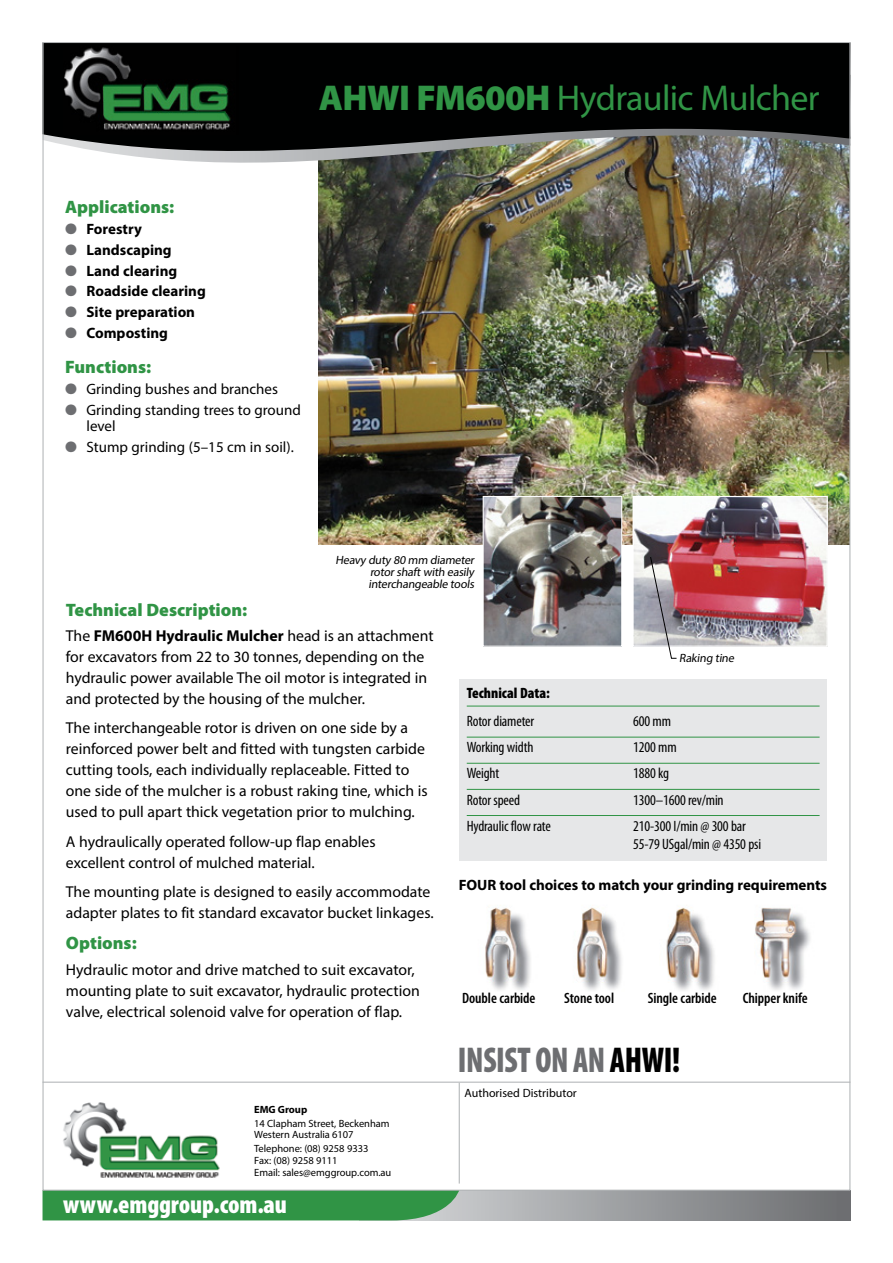
<style>
.page{position:relative;width:893px;height:1263px;background:#fff}
.page>*{position:absolute;margin:0;border:0;box-sizing:border-box;transform-origin:0 0}
.t1{font:36px "Myriad Pro";letter-spacing:-.02em;color:#309445}
.t2{font:900 condensed 36px "Myriad Pro";letter-spacing:-.01em;color:#6d6e71;scale:.9 1}
.t3{font:900 condensed 25.5px "Myriad Pro";letter-spacing:-.005em;color:#fff}
.Sub_headings{font:900 18px "Myriad Pro";color:#309445}
.Body_text{font:15.75px/21px "Myriad Pro";color:#000}
.Spec_text{font:condensed 15px "Myriad Pro";letter-spacing:-.01em;color:#000}
.Tab_text{font:15px/16.5px "Myriad Pro";color:#000}
.tab_text_bold{font:700 15px "Myriad Pro";color:#000}
.Tab_text-2{font:600 condensed 15px "Myriad Pro";letter-spacing:-.005em;color:#000}
.Tab_text-3{font:700 15px "Myriad Pro";letter-spacing:-.005em;color:#000}
.Spec_text-2{font:900 condensed 15px "Myriad Pro";color:#000}
.Body_text-2{font:12px/12px "Myriad Pro";color:#000;text-align:justify}
.t4{font:10.5px/14.1px "Myriad Pro";letter-spacing:-.005em;color:#000}
.s1{font-weight:900}
.s2{color:#6d6e71}
.s3{font-weight:700}
.s4{color:#000}
</style>
<div class="page">
<img style="left:319px;top:185px;width:529px;height:359px">
<svg style="left:459px;top:1191px;width:391px;height:29px;background:#96989b"></svg>
<div style="left:43px;top:1191px;width:416px;height:29px;background:#309445"></div>
<img style="left:63px;top:1102px;width:157px;height:76px">
<img style="left:45px;top:44px;width:803px;height:141px">
<img style="left:64px;top:46px;width:175px;height:88px">
<hr style="left:43px;top:1082px;width:807px;height:1px;background:#b1b4b6">
<hr style="left:459px;top:1083px;width:1px;height:100px;background:#b1b4b6">
<img style="left:485px;top:498px;width:135px;height:147px">
<div style="left:483px;top:496px;width:139px;height:151px;border:1px solid #fff"></div>
<img style="left:634px;top:498px;width:192px;height:147px">
<div style="left:632px;top:496px;width:196px;height:151px;border:1px solid #fff"></div>
<svg style="left:650px;top:556px;width:27px;height:103px"></svg>
<div style="left:459px;top:679px;width:368px;height:182px;background:#e6e7e8"></div>
<hr style="left:467px;top:706px;width:353px;height:1px;background:#309445">
<hr style="left:467px;top:737px;width:353px;height:1px;background:#309445">
<hr style="left:467px;top:763px;width:353px;height:1px;background:#309445">
<hr style="left:467px;top:789px;width:353px;height:1px;background:#309445">
<hr style="left:467px;top:815px;width:353px;height:1px;background:#309445">
<img style="left:485px;top:907px;width:325px;height:84px">
<p class="t1" style="left:319px;top:76px;width:502px"><span class="s1">AHWI FM600H</span> Hydraulic Mulcher</p>
<p class="Sub_headings" style="left:65px;top:195px;width:111px">Applications:</p>
<p class="tab_text_bold" style="left:65px;top:219px;width:78px"><span class="s2">●</span> Forestry</p>
<p class="tab_text_bold" style="left:65px;top:240px;width:108px"><span class="s2">●</span> Landscaping</p>
<p class="tab_text_bold" style="left:65px;top:261px;width:114px"><span class="s2">●</span> Land clearing</p>
<p class="tab_text_bold" style="left:65px;top:282px;width:142px"><span class="s2">●</span> Roadside clearing</p>
<p class="tab_text_bold" style="left:65px;top:302px;width:131px"><span class="s2">●</span> Site preparation</p>
<p class="tab_text_bold" style="left:65px;top:323px;width:104px"><span class="s2">●</span> Composting</p>
<p class="Sub_headings" style="left:65px;top:355px;width:88px">Functions:</p>
<p class="Tab_text" style="left:65px;top:380px;width:214px"><span class="s2">●</span> Grinding bushes and branches</p>
<p class="Tab_text" style="left:86px;top:401px;width:216px;text-indent:-21px"><span class="s2">●</span> Grinding standing trees to ground level</p>
<p class="Tab_text" style="left:65px;top:438px;width:230px"><span class="s2">●</span> Stump grinding (5–15 cm in soil).</p>
<p class="Body_text-2" style="left:368px;top:554px;width:109px;text-indent:-33px">Heavy duty 80 mm diameter rotorshaftwith easily interchangeable tools</p>
<p class="Sub_headings" style="left:66px;top:597px;width:183px">Technical Description:</p>
<p class="Body_text" style="left:66px;top:625px;width:369px">The <span class="s3">FM600H Hydraulic Mulcher</span> head is an attachment for excavators from 22 to 30 tonnes, depending on the hydraulic power available The oil motor is integrated in and protected by the housing of the mulcher.</p>
<p class="Body_text" style="left:66px;top:717px;width:363px">The interchangeable rotor is driven on one side by a reinforced power belt and fitted with tungsten carbide cutting tools, each individually replaceable. Fitted to one side of the mulcher is a robust raking tine, which is used to pull apart thick vegetation prior to mulching.</p>
<p class="Body_text" style="left:66px;top:831px;width:311px">A hydraulically operated follow-up flap enables excellent control of mulched material.</p>
<p class="Body_text" style="left:66px;top:881px;width:369px">The mounting plate is designed to easily accommodate adapter plates to fit standard excavator bucket linkages.</p>
<p class="Sub_headings" style="left:66px;top:931px;width:72px">Options:</p>
<p class="Body_text" style="left:66px;top:959px;width:355px">Hydraulic motor and drive matched to suit excavator, mounting plate to suit excavator, hydraulic protection valve, electrical solenoid valve for operation of flap.</p>
<p class="t4" style="left:254px;top:1102px;width:137px"><span class="s3">EMG Group<br></span>14 Clapham Street, Beckenham</p>
<p class="t4" style="left:254px;top:1127px;width:116px">Western Australia 6107<br>Telephone: (08) 9258 9333</p>
<p class="t4" style="left:254px;top:1155px;width:139px;line-height:12px">Fax: (08) 9258 9111<br>Email: sales@emggroup.com.au</p>
<p class="t3" style="left:63px;top:1190px;width:225px">www.emggroup.com.au</p>
<p class="Body_text-2" style="left:679px;top:652px;width:58px">Raking tine</p>
<p class="Spec_text-2" style="left:467px;top:685px;width:85px">Technical Data:</p>
<p class="Spec_text" style="left:467px;top:713px;width:69px">Rotor diameter</p>
<p class="Spec_text" style="left:633px;top:713px;width:39px">600 mm</p>
<p class="Spec_text" style="left:467px;top:739px;width:68px">Working width</p>
<p class="Spec_text" style="left:633px;top:739px;width:45px">1200 mm</p>
<p class="Spec_text" style="left:467px;top:765px;width:34px">Weight</p>
<p class="Spec_text" style="left:633px;top:765px;width:37px">1880 kg</p>
<p class="Spec_text" style="left:467px;top:791px;width:55px">Rotor speed</p>
<p class="Spec_text" style="left:633px;top:791px;width:92px">1300–1600 rev/min</p>
<p class="Spec_text" style="left:467px;top:818px;width:86px">Hydraulic flow rate</p>
<p class="Spec_text" style="left:633px;top:818px;width:114px">210-300 I/min @ 300 bar</p>
<p class="Spec_text" style="left:633px;top:836px;width:129px">55-79 USgal/min @ 4350 psi</p>
<p class="Tab_text-3" style="left:459px;top:875px;width:370px">FOUR tool choices to match your grinding requirements</p>
<p class="Tab_text-2" style="left:462px;top:990px;width:75px">Double carbide</p>
<p class="Tab_text-2" style="left:564px;top:990px;width:52px">Stone tool</p>
<p class="Tab_text-2" style="left:648px;top:990px;width:71px">Single carbide</p>
<p class="Tab_text-2" style="left:743px;top:990px;width:66px">Chipper knife</p>
<p class="t2" style="left:458px;top:1039px;width:249px">INSIST ON AN <span class="s4">AHWI!</span></p>
<p class="Body_text-2" style="left:465px;top:1086px;width:114px">Authorised Distributor</p>
</div>
